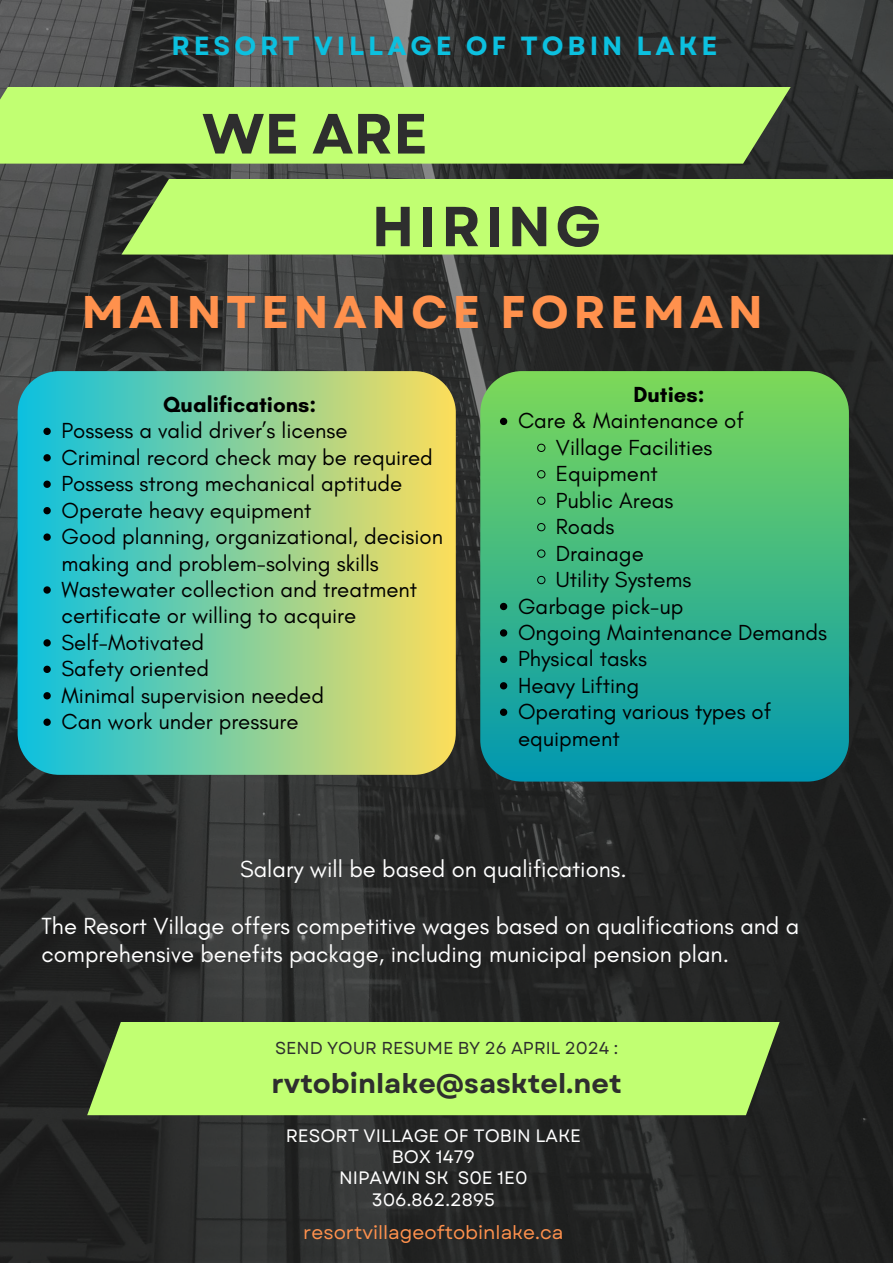
<style>
.page{position:relative;width:893px;height:1263px;background:#fff}
.page>*{position:absolute;margin:0;border:0;box-sizing:border-box;transform-origin:0 0}
.t1{font:700 56.62px "Garet";color:#2e2e2e}
.t2{font:700 56.25px "Garet";letter-spacing:.075em;color:#2e2e2e}
.t3{font:700 45.75px "Garet";letter-spacing:.1em;color:#ff914d}
.t4{font:700 27px "Garet";color:#2e2e2e}
.t5{font:700 26.25px "Garet";letter-spacing:.15em;color:#0cc0df}
.t6{font:23.7px/28.1px "Glacial Indifference";color:#fff}
.t7{font:22.2px/26.4px "Glacial Indifference";color:#000}
.t8{font:700 22.2px "Glacial Indifference";color:#000}
.t9{font:18.75px "Garet";color:#ff914d}
.t10{font:18px "Garet";color:#fff}
.t11{font:17.25px "Garet";color:#2e2e2e}
</style>
<div class="page">
<img style="left:0;top:0;width:893px;height:1263px">
<div style="left:121px;top:179px;width:772px;height:76px;background:#c1ff72"></div>
<div style="left:0;top:87px;width:790px;height:77px;background:#c1ff72"></div>
<div style="left:87px;top:1022px;width:692px;height:93px;background:#c1ff72"></div>
<svg style="left:18px;top:371px;width:438px;height:404px"></svg>
<svg style="left:480px;top:371px;width:369px;height:410px"></svg>
<svg style="left:43px;top:428px;width:8px;height:7px"></svg>
<svg style="left:43px;top:454px;width:8px;height:7px"></svg>
<svg style="left:43px;top:481px;width:8px;height:7px"></svg>
<svg style="left:43px;top:507px;width:8px;height:7px"></svg>
<svg style="left:43px;top:533px;width:8px;height:8px"></svg>
<svg style="left:43px;top:586px;width:8px;height:8px"></svg>
<svg style="left:43px;top:639px;width:8px;height:7px"></svg>
<svg style="left:43px;top:666px;width:8px;height:7px"></svg>
<svg style="left:43px;top:692px;width:8px;height:7px"></svg>
<svg style="left:43px;top:718px;width:8px;height:8px"></svg>
<svg style="left:500px;top:418px;width:7px;height:7px"></svg>
<svg style="left:537px;top:443px;width:8px;height:9px"></svg>
<svg style="left:537px;top:470px;width:8px;height:9px"></svg>
<svg style="left:537px;top:496px;width:8px;height:9px"></svg>
<svg style="left:537px;top:523px;width:8px;height:8px"></svg>
<svg style="left:537px;top:549px;width:8px;height:9px"></svg>
<svg style="left:537px;top:576px;width:8px;height:8px"></svg>
<svg style="left:500px;top:603px;width:7px;height:7px"></svg>
<svg style="left:500px;top:629px;width:7px;height:8px"></svg>
<svg style="left:500px;top:656px;width:7px;height:7px"></svg>
<svg style="left:500px;top:682px;width:7px;height:7px"></svg>
<svg style="left:500px;top:709px;width:7px;height:7px"></svg>
<h1 class="t5" style="left:171px;top:27px;width:548px">RESORT VILLAGE OF TOBIN LAKE</h1>
<h3 class="t1" style="left:202px;top:93px;width:227px">WE ARE</h3>
<h1 class="t2" style="left:372px;top:186px;width:231px">HIRING</h1>
<h2 class="t3" style="left:82px;top:279px;width:683px">MAINTENANCE FOREMAN</h2>
<h5 class="t8" style="left:163px;top:391px;width:154px">Qualifications:</h5>
<p class="t7" style="left:62px;top:417px;width:287px">Possess a valid driver’s license</p>
<p class="t7" style="left:62px;top:444px;width:373px">Criminal record check may be required</p>
<p class="t7" style="left:62px;top:470px;width:342px">Possess strong mechanical aptitude</p>
<p class="t7" style="left:62px;top:497px;width:251px">Operate heavy equipment</p>
<p class="t7" style="left:62px;top:523px;width:383px">Good planning, organizational, decision making and problem-solving skills</p>
<p class="t7" style="left:62px;top:576px;width:357px">Wastewater collection and treatment certificate or willing to acquire</p>
<p class="t7" style="left:62px;top:629px;width:144px">Self-Motivated</p>
<p class="t7" style="left:62px;top:655px;width:149px">Safety oriented</p>
<p class="t7" style="left:62px;top:682px;width:264px">Minimal supervision needed</p>
<p class="t7" style="left:62px;top:708px;width:239px">Can work under pressure</p>
<p class="t8" style="left:633px;top:381px;width:73px">Duties:</p>
<p class="t7" style="left:518px;top:407px;width:227px">Care &amp; Maintenance of</p>
<p class="t7" style="left:556px;top:434px;width:158px">Village Facilities</p>
<p class="t7" style="left:556px;top:460px;width:103px">Equipment</p>
<p class="t7" style="left:556px;top:487px;width:119px">Public Areas</p>
<p class="t7" style="left:556px;top:513px;width:60px">Roads</p>
<h6 class="t7" style="left:556px;top:540px;width:89px">Drainage</h6>
<h6 class="t7" style="left:556px;top:566px;width:137px">Utility Systems</h6>
<p class="t7" style="left:518px;top:592px;width:167px">Garbage pick-up</p>
<h4 class="t7" style="left:518px;top:619px;width:311px">Ongoing Maintenance Demands</h4>
<p class="t7" style="left:518px;top:645px;width:130px">Physical tasks</p>
<p class="t7" style="left:518px;top:672px;width:123px">Heavy Lifting</p>
<p class="t7" style="left:518px;top:698px;width:255px">Operating various types of equipment</p>
<p class="t6" style="left:240px;top:855px;width:388px">Salary will be based on qualifications.</p>
<p class="t6" style="left:42px;top:911px;width:759px">The Resort Village offers competitive wages based on qualifications and a comprehensive benefits package, including municipal pension plan.</p>
<p class="t11" style="left:275px;top:1035px;width:345px">SEND YOUR RESUME BY 26 APRIL 2024 :</p>
<p class="t4" style="left:271px;top:1064px;width:352px">rvtobinlake@sasktel.net</p>
<h5 class="t10" style="left:286px;top:1122px;width:297px">RESORT VILLAGE OF TOBIN LAKE</h5>
<p class="t10" style="left:392px;top:1144px;width:85px">BOX 1479</p>
<p class="t10" style="left:339px;top:1165px;width:190px">NIPAWIN SK S0E 1E0</p>
<p class="t10" style="left:372px;top:1186px;width:125px">306.862.2895</p>
<p class="t9" style="left:303px;top:1219px;width:262px">resortvillageoftobinlake.ca</p>
</div>
